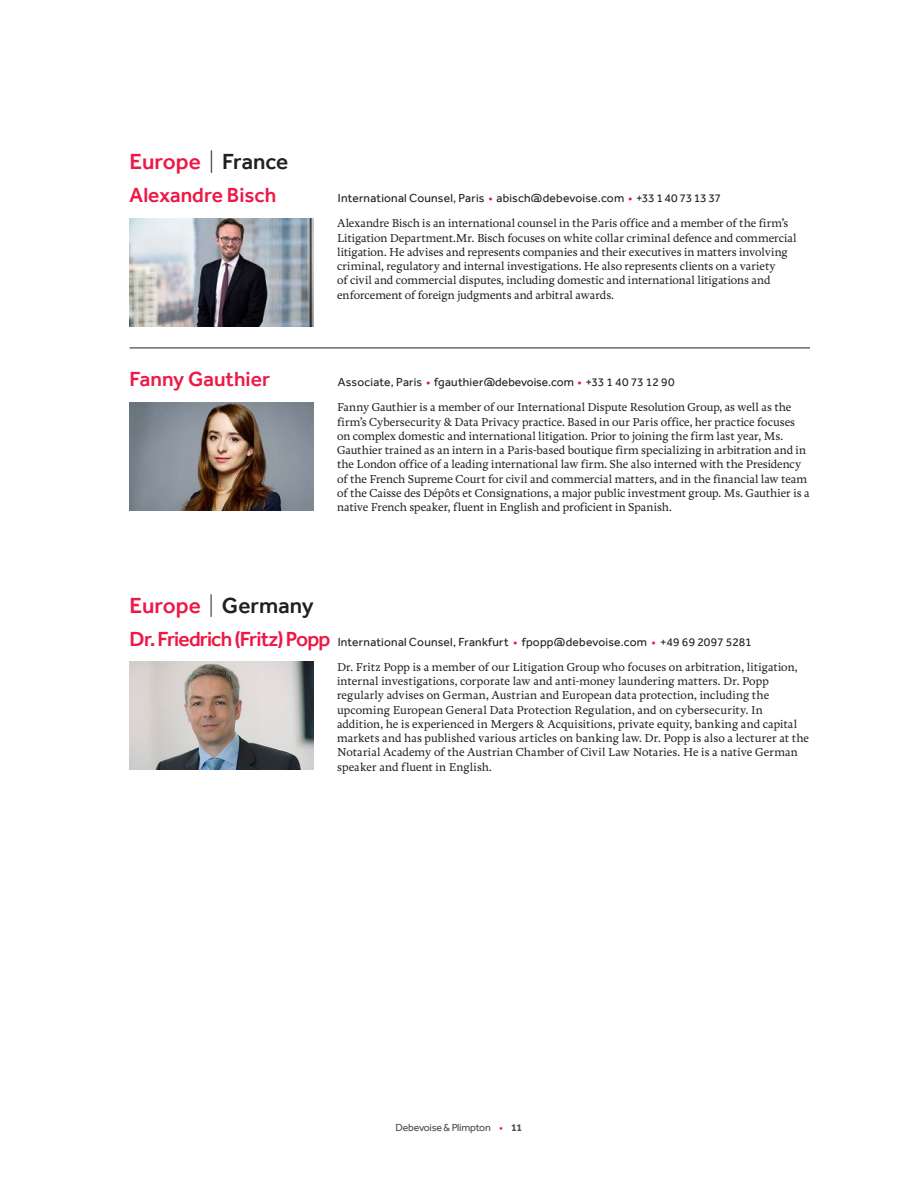
<style>
.page{position:relative;width:918px;height:1188px;background:#fff}
.page>*{position:absolute;margin:0;border:0;box-sizing:border-box;transform-origin:0 0}
.Heading__Tier_2{font:500 22.5px "Effra";color:#231f20}
.Heading__Tier_2-2{font:500 22.5px "Effra";color:#ed1845}
.Name__Mini_Bio{font:500 21px "Effra";letter-spacing:-.01em;color:#ed1845}
.Name__Mini_Bio-2{font:500 21px "Effra";letter-spacing:-.04em;color:#ed1845}
.Bio_Text{font:12px/14.2px "Freya";color:#231f20}
.Contact_Info__Mini_B{font:12px "Effra";letter-spacing:.015em;color:#231f20}
.t1{font:10.5px "Effra";letter-spacing:-.02em;color:#4b4c4d}
.s1{font-weight:300;color:#231f20}
.s2{color:#231f20}
.s3{color:#ed1845}
.s4{font-weight:300}
.s5{font-weight:700}
</style>
<div class="page">
<img style="left:130px;top:662px;width:183px;height:108px">
<img style="left:130px;top:402px;width:183px;height:108px">
<img style="left:130px;top:218px;width:183px;height:108px">
<hr style="left:130px;top:348px;width:680px;height:1px;background:#231f20">
<p class="Heading__Tier_2-2" style="left:130px;top:148px;width:160px">Europe <span class="s1">|</span> <span class="s2">France</span></p>
<p class="Name__Mini_Bio" style="left:130px;top:183px;width:148px">Alexandre Bisch</p>
<p class="Contact_Info__Mini_B" style="left:338px;top:191px;width:385px">International Counsel, Paris <span class="s3">•</span> abisch@debevoise.com <span class="s3">•</span> +33 1 40 73 13 37</p>
<p class="Bio_Text" style="left:337px;top:217px;width:461px">Alexandre Bisch is an international counsel in the Paris office and a member of the firm’s Litigation Department.Mr. Bisch focuses on white collar criminal defence and commercial litigation. He advises and represents companies and their executives in matters involving criminal, regulatory and internal investigations. He also represents clients on a variety<br>of civil and commercial disputes, including domestic and international litigations and enforcement of foreign judgments and arbitral awards.</p>
<p class="Name__Mini_Bio" style="left:130px;top:367px;width:142px">Fanny Gauthier</p>
<p class="Contact_Info__Mini_B" style="left:338px;top:375px;width:338px">Associate, Paris <span class="s3">•</span> fgauthier@debevoise.com <span class="s3">•</span> +33 1 40 73 12 90</p>
<p class="Bio_Text" style="left:337px;top:401px;width:474px">Fanny Gauthier is a member of our International Dispute Resolution Group, as well as the firm’s Cybersecurity &amp; Data Privacy practice. Based in our Paris office, her practice focuses on complex domestic and international litigation. Prior to joining the firm last year, Ms.<br>Gauthier trained as an intern in a Paris-based boutique firm specializing in arbitration and in the London office of a leading international law firm. She also interned with the Presidency of the French Supreme Court for civil and commercial matters, and in the financial law team of the Caisse des Dépôts et Consignations, a major public investment group. Ms. Gauthier is a native French speaker, fluent in English and proficient in Spanish.</p>
<p class="Heading__Tier_2" style="left:130px;top:592px;width:186px"><span class="s3">Europe</span> <span class="s4">|</span> Germany</p>
<p class="Name__Mini_Bio-2" style="left:130px;top:626px;width:202px">Dr. Friedrich (Fritz) Popp</p>
<p class="Contact_Info__Mini_B" style="left:338px;top:634px;width:416px">International Counsel, Frankfurt <span class="s3">•</span> fpopp@debevoise.com <span class="s3">•</span> +49 69 2097 5281</p>
<p class="Bio_Text" style="left:337px;top:660px;width:473px">Dr. Fritz Popp is a member of our Litigation Group who focuses on arbitration, litigation, internal investigations, corporate law and anti-money laundering matters. Dr. Popp regularly advises on German, Austrian and European data protection, including the upcoming European General Data Protection Regulation, and on cybersecurity. In addition, he is experienced in Mergers &amp; Acquisitions, private equity, banking and capital markets and has published various articles on banking law. Dr. Popp is also a lecturer at the Notarial Academy of the Austrian Chamber of Civil Law Notaries. He is a native German speaker and fluent in English.</p>
<p class="t1" style="left:396px;top:1121px;width:128px">Debevoise &amp; Plimpton <span class="s3">•</span> <span class="s5">11</span></p>
</div>
